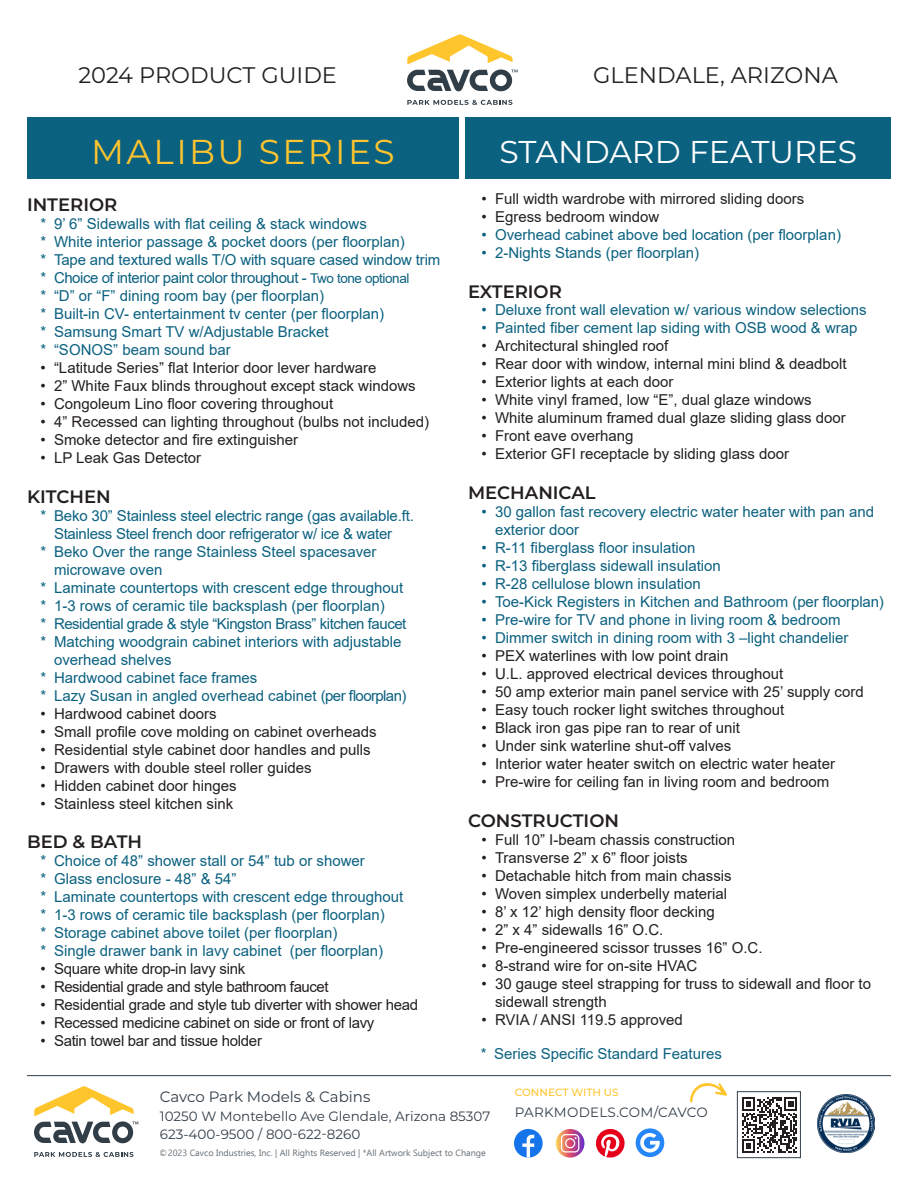
<style>
.page{position:relative;width:918px;height:1188px;background:#fff}
.page>*{position:absolute;margin:0;border:0;box-sizing:border-box;transform-origin:0 0}
.t1{font:34.5px "Montserrat";letter-spacing:.07em;color:#ffc52f}
.t2{font:31.5px "Montserrat";color:#fff}
.t3{font:22.5px "Montserrat";color:#231f20}
.t4{font:600 18px "Montserrat";color:#231f20}
.t5{font:15px/18px "Arial";color:#0b6180}
.t6{font:15px/18px "Arial";color:#231f20}
.t7{font:15px "Arial";letter-spacing:-.02em;color:#231f20}
.t8{font:15px "Arial";letter-spacing:-.03em;color:#0b6180}
.t9{font:15px "Arial";letter-spacing:-.03em;color:#231f20}
.t10{font:15px "Montserrat";color:#323e48}
.t11{font:13.5px "Montserrat";color:#323e48}
.t12{font:13.5px "Montserrat";letter-spacing:.02em;color:#323e48}
.t13{font:500 10.5px "Montserrat";color:#ffc52f}
.t14{font:9px "Ebrima";color:#323e48}
.s1{font-size:13.5px}
</style>
<div class="page">
<svg style="left:407px;top:100px;width:106px;height:5px"></svg>
<svg style="left:407px;top:34px;width:111px;height:57px"></svg>
<div style="left:27px;top:117px;width:432px;height:61px;background:#0b6180"></div>
<div style="left:466px;top:117px;width:425px;height:61px;background:#0b6180"></div>
<svg style="left:34px;top:1152px;width:100px;height:5px"></svg>
<svg style="left:34px;top:1086px;width:104px;height:57px"></svg>
<hr style="left:27px;top:1075px;width:864px;height:1px;background:#323e48">
<svg style="left:514px;top:1129px;width:29px;height:29px"></svg>
<svg style="left:556px;top:1129px;width:28px;height:29px"></svg>
<svg style="left:561px;top:1134px;width:18px;height:18px"></svg>
<svg style="left:595px;top:1129px;width:30px;height:29px"></svg>
<div style="left:636px;top:1128px;width:28px;height:29px;background:#2687fa;border-radius:50%"></div>
<svg style="left:640px;top:1133px;width:20px;height:19px"></svg>
<img style="left:817px;top:1095px;width:58px;height:57px">
<svg style="left:742px;top:1097px;width:55px;height:56px"></svg>
<div style="left:737px;top:1091px;width:64px;height:67px;border:1px solid #323e48"></div>
<svg style="left:690px;top:1083px;width:37px;height:20px"></svg>
<h3 class="t3" style="left:79px;top:60px;width:260px">2024 PRODUCT GUIDE</h3>
<h3 class="t3" style="left:593px;top:60px;width:246px">GLENDALE, ARIZONA</h3>
<p class="t1" style="left:91px;top:128px;width:305px">MALIBU SERIES</p>
<p class="t4" style="left:27px;top:192px;width:92px">INTERIOR</p>
<p class="t5" style="left:40px;top:215px;width:328px">* 9’ 6” Sidewalls with flat ceiling &amp; stack windows</p>
<p class="t5" style="left:40px;top:233px;width:366px">* White interior passage &amp; pocket doors (per floorplan)</p>
<p class="t5" style="left:40px;top:251px;width:401px">* Tape and textured walls T/O with square cased window trim</p>
<p class="t8" style="left:40px;top:267px;width:371px">* Choice of interior paint color throughout - <span class="s1">Two tone optional</span></p>
<p class="t5" style="left:40px;top:287px;width:285px">* “D” or “F” dining room bay (per floorplan)</p>
<p class="t5" style="left:40px;top:305px;width:345px">* Built-in CV- entertainment tv center (per floorplan)</p>
<p class="t5" style="left:40px;top:323px;width:290px">* Samsung Smart TV w/Adjustable Bracket</p>
<p class="t5" style="left:40px;top:341px;width:192px">* “SONOS” beam sound bar</p>
<p class="t6" style="left:40px;top:359px;width:338px">• “Latitude Series” flat Interior door lever hardware</p>
<p class="t6" style="left:40px;top:377px;width:377px">• 2” White Faux blinds throughout except stack windows</p>
<p class="t6" style="left:40px;top:395px;width:294px">• Congoleum Lino floor covering throughout</p>
<p class="t6" style="left:40px;top:413px;width:390px">• 4” Recessed can lighting throughout (bulbs not included)</p>
<p class="t6" style="left:40px;top:431px;width:259px">• Smoke detector and fire extinguisher</p>
<p class="t6" style="left:40px;top:449px;width:162px">• LP Leak Gas Detector</p>
<p class="t4" style="left:27px;top:484px;width:85px">KITCHEN</p>
<p class="t5" style="left:40px;top:506px;width:375px;text-align:center">* Beko 30” Stainless steel electric range (gas available.ft.<br>Stainless Steel french door refrigerator w/ ice &amp; water</p>
<p class="t5" style="left:54px;top:542px;width:324px;text-indent:-14px">* Beko Over the range Stainless Steel spacesaver microwave oven</p>
<p class="t5" style="left:40px;top:578px;width:364px">* Laminate countertops with crescent edge throughout</p>
<p class="t5" style="left:40px;top:596px;width:346px">* 1-3 rows of ceramic tile backsplash (per floorplan)</p>
<p class="t8" style="left:40px;top:613px;width:367px">* Residential grade &amp; style “Kingston Brass” kitchen faucet</p>
<p class="t5" style="left:54px;top:632px;width:349px;text-indent:-14px">* Matching woodgrain cabinet interiors with adjustable overhead shelves</p>
<p class="t5" style="left:40px;top:668px;width:218px">* Hardwood cabinet face frames</p>
<p class="t5" style="left:40px;top:686px;width:367px">* Lazy Susan in angled overhead cabinet (per floorplan)</p>
<p class="t6" style="left:40px;top:704px;width:178px">• Hardwood cabinet doors</p>
<p class="t6" style="left:40px;top:722px;width:338px">• Small profile cove molding on cabinet overheads</p>
<p class="t6" style="left:40px;top:740px;width:332px">• Residential style cabinet door handles and pulls</p>
<p class="t6" style="left:40px;top:758px;width:273px">• Drawers with double steel roller guides</p>
<p class="t6" style="left:40px;top:776px;width:198px">• Hidden cabinet door hinges</p>
<p class="t6" style="left:40px;top:794px;width:194px">• Stainless steel kitchen sink</p>
<p class="t4" style="left:27px;top:829px;width:117px">BED &amp; BATH</p>
<p class="t5" style="left:40px;top:852px;width:326px">* Choice of 48” shower stall or 54” tub or shower</p>
<p class="t5" style="left:40px;top:870px;width:198px">* Glass enclosure - 48” &amp; 54”</p>
<p class="t5" style="left:40px;top:888px;width:364px">* Laminate countertops with crescent edge throughout</p>
<p class="t5" style="left:40px;top:906px;width:346px">* 1-3 rows of ceramic tile backsplash (per floorplan)</p>
<p class="t5" style="left:40px;top:924px;width:298px">* Storage cabinet above toilet (per floorplan)</p>
<p class="t5" style="left:40px;top:942px;width:344px">* Single drawer bank in lavy cabinet (per floorplan)</p>
<p class="t7" style="left:40px;top:959px;width:206px">• Square white drop-in lavy sink</p>
<p class="t9" style="left:40px;top:977px;width:290px">• Residential grade and style bathroom faucet</p>
<p class="t7" style="left:40px;top:995px;width:379px">• Residential grade and style tub diverter with shower head</p>
<p class="t7" style="left:40px;top:1013px;width:335px">• Recessed medicine cabinet on side or front of lavy</p>
<p class="t7" style="left:40px;top:1031px;width:223px">• Satin towel bar and tissue holder</p>
<p class="t2" style="left:499px;top:130px;width:359px">STANDARD FEATURES</p>
<p class="t6" style="left:482px;top:190px;width:324px">• Full width wardrobe with mirrored sliding doors</p>
<p class="t6" style="left:482px;top:208px;width:179px">• Egress bedroom window</p>
<p class="t5" style="left:482px;top:226px;width:361px">• Overhead cabinet above bed location (per floorplan)</p>
<p class="t5" style="left:482px;top:244px;width:219px">• 2-Nights Stands (per floorplan)</p>
<p class="t4" style="left:468px;top:279px;width:95px">EXTERIOR</p>
<p class="t5" style="left:482px;top:301px;width:387px">• Deluxe front wall elevation w/ various window selections</p>
<p class="t5" style="left:482px;top:319px;width:378px">• Painted fiber cement lap siding with OSB wood &amp; wrap</p>
<p class="t6" style="left:482px;top:337px;width:188px">• Architectural shingled roof</p>
<p class="t6" style="left:482px;top:355px;width:367px">• Rear door with window, internal mini blind &amp; deadbolt</p>
<p class="t6" style="left:482px;top:373px;width:193px">• Exterior lights at each door</p>
<p class="t6" style="left:482px;top:391px;width:332px">• White vinyl framed, low “E”, dual glaze windows</p>
<p class="t6" style="left:482px;top:409px;width:366px">• White aluminum framed dual glaze sliding glass door</p>
<p class="t6" style="left:482px;top:427px;width:153px">• Front eave overhang</p>
<p class="t6" style="left:482px;top:445px;width:309px">• Exterior GFI receptacle by sliding glass door</p>
<p class="t4" style="left:468px;top:480px;width:129px">MECHANICAL</p>
<p class="t5" style="left:495px;top:503px;width:381px;text-indent:-14px">• 30 gallon fast recovery electric water heater with pan and exterior door</p>
<p class="t5" style="left:482px;top:539px;width:216px">• R-11 fiberglass floor insulation</p>
<p class="t5" style="left:482px;top:557px;width:241px">• R-13 fiberglass sidewall insulation</p>
<p class="t5" style="left:482px;top:575px;width:221px">• R-28 cellulose blown insulation</p>
<p class="t5" style="left:482px;top:593px;width:404px">• Toe-Kick Registers in Kitchen and Bathroom (per floorplan)</p>
<p class="t5" style="left:482px;top:611px;width:361px">• Pre-wire for TV and phone in living room &amp; bedroom</p>
<p class="t5" style="left:482px;top:629px;width:368px">• Dimmer switch in dining room with 3 –light chandelier</p>
<p class="t6" style="left:482px;top:647px;width:248px">• PEX waterlines with low point drain</p>
<p class="t6" style="left:482px;top:665px;width:303px">• U.L. approved electrical devices throughout</p>
<p class="t6" style="left:482px;top:683px;width:384px">• 50 amp exterior main panel service with 25’ supply cord</p>
<p class="t6" style="left:482px;top:701px;width:304px">• Easy touch rocker light switches throughout</p>
<p class="t6" style="left:482px;top:719px;width:260px">• Black iron gas pipe ran to rear of unit</p>
<p class="t6" style="left:482px;top:737px;width:251px">• Under sink waterline shut-off valves</p>
<p class="t6" style="left:482px;top:755px;width:355px">• Interior water heater switch on electric water heater</p>
<p class="t6" style="left:482px;top:773px;width:349px">• Pre-wire for ceiling fan in living room and bedroom</p>
<p class="t4" style="left:468px;top:808px;width:153px">CONSTRUCTION</p>
<p class="t6" style="left:482px;top:831px;width:255px">• Full 10” I-beam chassis construction</p>
<p class="t6" style="left:482px;top:849px;width:208px">• Transverse 2” x 6” floor joists</p>
<p class="t6" style="left:482px;top:867px;width:252px">• Detachable hitch from main chassis</p>
<p class="t6" style="left:482px;top:885px;width:247px">• Woven simplex underbelly material</p>
<p class="t6" style="left:482px;top:903px;width:235px">• 8’ x 12’ high density floor decking</p>
<p class="t6" style="left:482px;top:921px;width:183px">• 2” x 4” sidewalls 16” O.C.</p>
<p class="t6" style="left:482px;top:939px;width:283px">• Pre-engineered scissor trusses 16” O.C.</p>
<p class="t6" style="left:482px;top:957px;width:217px">• 8-strand wire for on-site HVAC</p>
<p class="t6" style="left:495px;top:975px;width:378px;text-indent:-14px">• 30 gauge steel strapping for truss to sidewall and floor to sidewall strength</p>
<p class="t6" style="left:482px;top:1011px;width:203px">• RVIA / ANSI 119.5 approved</p>
<p class="t5" style="left:481px;top:1045px;width:243px">* Series Specific Standard Features</p>
<p class="t10" style="left:160px;top:1087px;width:212px">Cavco Park Models &amp; Cabins</p>
<p class="t11" style="left:160px;top:1125px;width:202px">623-400-9500 / 800-622-8260</p>
<p class="t14" style="left:160px;top:1146px;width:328px">©2023 Cavco Industries, Inc. | All Rights Reserved | *All Artwork Subject to Change</p>
<p class="t11" style="left:160px;top:1107px;width:332px">10250 W Montebello Ave Glendale, Arizona 85307</p>
<p class="t13" style="left:515px;top:1085px;width:106px">CONNECT WITH US</p>
<p class="t12" style="left:515px;top:1103px;width:195px">PARKMODELS.COM/CAVCO</p>
</div>
